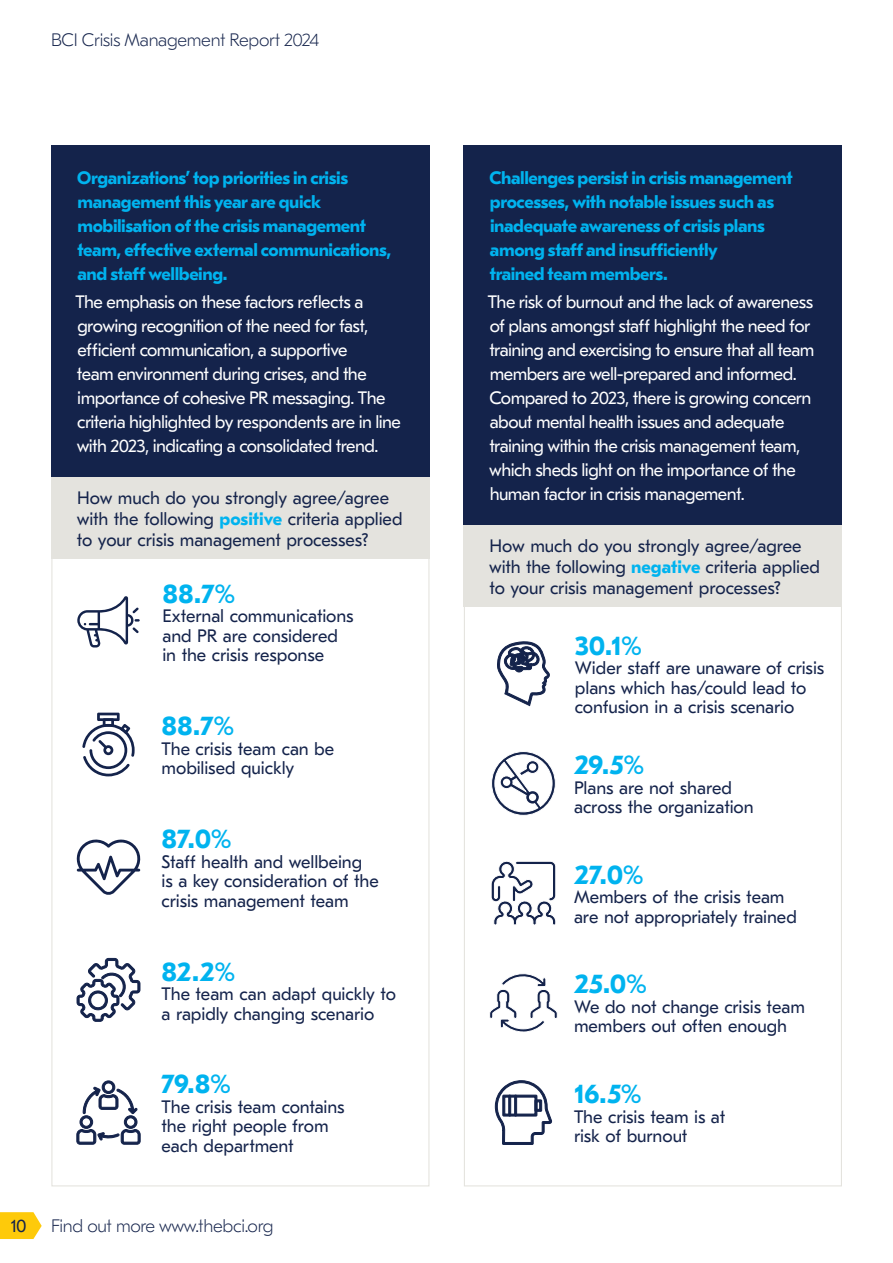
<style>
.page{position:relative;width:893px;height:1263px;background:#fff}
.page>*{position:absolute;margin:0;border:0;box-sizing:border-box;transform-origin:0 0}
.t1{font:700 27px "GT Eesti Pro Text";letter-spacing:-.005em;color:#00b3ef}
.t2{font:18px/19.5px "GT Eesti Pro Text";letter-spacing:-.005em;color:#14234b}
.t3{font:18px/24px "GT Eesti Pro Text";letter-spacing:-.03em;color:#fff}
.t4{font:700 18px/24px "GT Eesti Pro Text";letter-spacing:-.02em;color:#00b3ef}
.t5{font:100 18px "GT Eesti Pro Text";letter-spacing:-.015em;color:#14234b}
.s1{font-weight:700;color:#00b3ef}
</style>
<div class="page">
<div style="left:51px;top:145px;width:378px;height:333px;background:#14234b"></div>
<div style="left:464px;top:145px;width:378px;height:381px;background:#14234b"></div>
<div style="left:51px;top:478px;width:378px;height:81px;background:#e4e3de"></div>
<div style="left:464px;top:526px;width:378px;height:81px;background:#e4e3de"></div>
<svg style="left:77px;top:596px;width:63px;height:51px"></svg>
<svg style="left:82px;top:713px;width:53px;height:63px"></svg>
<svg style="left:76px;top:839px;width:65px;height:56px"></svg>
<svg style="left:76px;top:957px;width:65px;height:65px"></svg>
<svg style="left:76px;top:1080px;width:65px;height:65px"></svg>
<svg style="left:497px;top:641px;width:53px;height:65px"></svg>
<svg style="left:489px;top:973px;width:69px;height:59px"></svg>
<svg style="left:491px;top:751px;width:65px;height:65px"></svg>
<svg style="left:526px;top:791px;width:13px;height:12px"></svg>
<div style="left:529px;top:763px;width:7px;height:8px;background:#fff;border-radius:50%"></div>
<div style="left:503px;top:779px;width:7px;height:7px;background:#fff;border-radius:50%"></div>
<div style="left:529px;top:794px;width:7px;height:7px;background:#fff;border-radius:50%"></div>
<svg style="left:491px;top:861px;width:65px;height:64px"></svg>
<svg style="left:495px;top:1080px;width:57px;height:107px"></svg>
<svg style="left:0;top:1212px;width:42px;height:27px"></svg>
<p class="t5" style="left:51px;top:30px;width:270px">BCI Crisis Management Report 2024</p>
<p class="t4" style="left:77px;top:166px;width:316px">Organizations’ top priorities in crisis management this year are quick mobilisation of the crisis management team, effective external communications, and staff wellbeing.</p>
<p class="t3" style="left:75px;top:290px;width:327px">The emphasis on these factors reflects a growing recognition of the need for fast, efficient communication, a supportive<br>team environment during crises, and the importance of cohesive PR messaging. The criteria highlighted by respondents are in line with 2023, indicating a consolidated trend.</p>
<p class="t4" style="left:490px;top:166px;width:304px">Challenges persist in crisis management processes, with notable issues such as inadequate awareness of crisis plans among staff and insufficiently<br>trained team members.</p>
<p class="t3" style="left:488px;top:290px;width:328px">The risk of burnout and the lack of awareness of plans amongst staff highlight the need for training and exercising to ensure that all team members are well-prepared and informed.<br>Compared to 2023, there is growing concern about mental health issues and adequate training within the crisis management team, which sheds light on the importance of the</p>
<p class="t2" style="left:77px;top:488px;width:314px">How much do you strongly agree/agree</p>
<p class="t3" style="left:490px;top:482px;width:256px">human factor in crisis management.</p>
<p class="t2" style="left:77px;top:509px;width:327px;line-height:21px">with the following <span class="s1">positive</span> criteria applied to your crisis management processes?</p>
<p class="t2" style="left:489px;top:536px;width:332px;line-height:21px">How much do you strongly agree/agree with the following <span class="s1">negative</span> criteria applied to your crisis management processes?</p>
<h1 class="t1" style="left:162px;top:579px;width:75px">88.7%</h1>
<p class="t2" style="left:162px;top:607px;width:193px">External communications and PR are considered in the crisis response</p>
<h1 class="t1" style="left:575px;top:630px;width:69px">30.1%</h1>
<p class="t2" style="left:575px;top:658px;width:251px">Wider staff are unaware of crisis plans which has/could lead to confusion in a crisis scenario</p>
<h1 class="t1" style="left:162px;top:711px;width:75px">88.7%</h1>
<p class="t2" style="left:162px;top:739px;width:174px">The crisis team can be mobilised quickly</p>
<h1 class="t1" style="left:574px;top:750px;width:72px">29.5%</h1>
<p class="t2" style="left:574px;top:778px;width:181px">Plans are not shared across the organization</p>
<h1 class="t1" style="left:162px;top:824px;width:72px">87.0%</h1>
<p class="t2" style="left:162px;top:852px;width:219px">Staff health and wellbeing<br>is a key consideration of the crisis management team</p>
<h1 class="t1" style="left:574px;top:860px;width:72px">27.0%</h1>
<p class="t2" style="left:574px;top:888px;width:224px">Members of the crisis team are not appropriately trained</p>
<h1 class="t1" style="left:162px;top:956px;width:76px">82.2%</h1>
<p class="t2" style="left:162px;top:984px;width:236px">The team can adapt quickly to a rapidly changing scenario</p>
<h1 class="t1" style="left:162px;top:1069px;width:71px">79.8%</h1>
<p class="t2" style="left:162px;top:1097px;width:185px">The crisis team contains the right people from each department</p>
<p class="t2" style="left:11px;top:1216px;width:17px">10</p>
<p class="t5" style="left:51px;top:1215px;width:224px">Find out more www.thebci.org</p>
<h1 class="t1" style="left:574px;top:969px;width:75px">25.0%</h1>
<p class="t2" style="left:574px;top:997px;width:232px">We do not change crisis team members out often enough</p>
<h1 class="t1" style="left:574px;top:1079px;width:70px">16.5%</h1>
<p class="t2" style="left:574px;top:1107px;width:153px">The crisis team is at risk of burnout</p>
</div>
